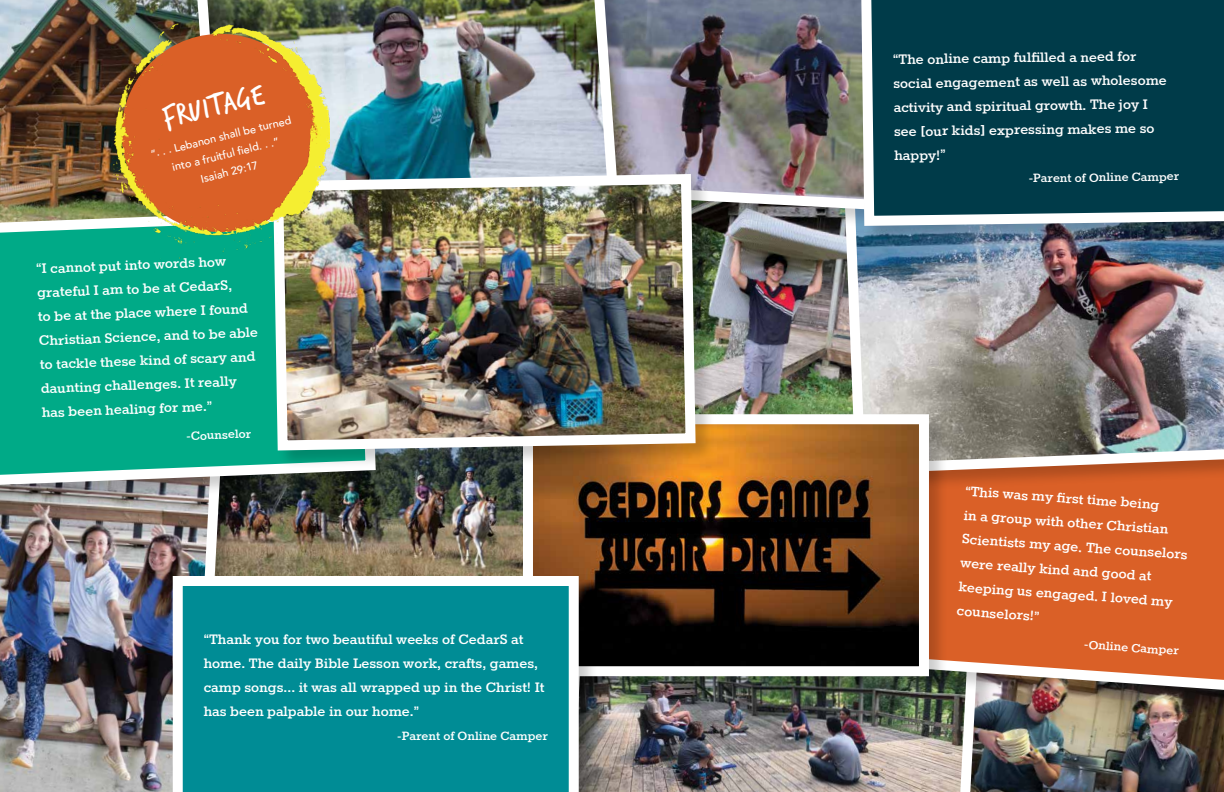
<style>
.page{position:relative;width:1224px;height:792px;background:#fff}
.page>*{position:absolute;margin:0;border:0;box-sizing:border-box;transform-origin:0 0}
.t1{font:32px "Trash Hand";color:#fff}
.t2{font:700 16px/24px "Rokkitt";color:#fff}
.t3{font:700 14px "Rokkitt";color:#fff}
.t4{font:500 11px/18px "Avenir";color:#fff;text-align:center}
</style>
<div class="page">
<img style="left:715px;top:233px;width:124px;height:181px">
<img style="left:998px;top:714px;width:226px;height:78px">
<img style="left:598px;top:696px;width:386px;height:96px">
<div style="left:888px;top:373px;width:336px;height:341px;background:#000;opacity:.2"></div>
<svg style="left:883px;top:493px;width:341px;height:207px;background:#d06735"></svg>
<div style="left:844px;top:169px;width:380px;height:324px;background:#000;opacity:.2"></div>
<img style="left:839px;top:233px;width:385px;height:246px">
<img style="left:241px;top:470px;width:281px;height:105px">
<img style="left:0;top:0;width:65px;height:203px">
<img style="left:639px;top:0;width:217px;height:219px">
<img style="left:0;top:505px;width:227px;height:287px">
<img style="left:330px;top:0;width:295px;height:169px">
<div style="left:522px;top:414px;width:427px;height:282px;background:#000;opacity:.2"></div>
<img style="left:534px;top:425px;width:384px;height:240px">
<div style="left:523px;top:414px;width:406px;height:262px;border:10px solid #fff"></div>
<div style="left:860px;top:0;width:364px;height:245px;background:#000;opacity:.2"></div>
<svg style="left:856px;top:0;width:368px;height:231px;background:#154a57"></svg>
<div style="left:172px;top:575px;width:426px;height:217px;background:#000;opacity:.2"></div>
<svg style="left:173px;top:576px;width:406px;height:216px;background:#18969f"></svg>
<div style="left:0;top:208px;width:395px;height:297px;background:#000;opacity:.2"></div>
<svg style="left:0;top:203px;width:381px;height:288px;background:#16a688"></svg>
<div style="left:273px;top:174px;width:442px;height:296px;background:#000;opacity:.2"></div>
<img style="left:268px;top:169px;width:433px;height:287px">
<img style="left:65px;top:0;width:265px;height:266px">
<h1 class="t1" style="left:160px;top:103px;width:104px;rotate:-14deg">FRUITAGE</h1>
<p class="t4" style="left:149px;top:145px;width:146px;rotate:-14deg">“. . . Lebanon shall be turned into a fruitful fi eld. . .”<br>Isaiah 29:17</p>
<p class="t2" style="left:36px;top:257px;width:221px;rotate:-2deg">“I cannot put into words how grateful I am to be at CedarS,<br>to be at the place where I found<br>Christian Science, and to be able to tackle these kind of scary and daunting challenges. It really has been healing for me.”</p>
<p class="t3" style="left:186px;top:429px;width:66px;rotate:-2deg">-Counselor</p>
<p class="t2" style="left:204px;top:628px;width:342px">“Thank you for two beautiful weeks of CedarS at home. The daily Bible Lesson work, crafts, games, camp songs... it was all wrapped up in the Christ! It has been palpable in our home.”</p>
<p class="t3" style="left:397px;top:729px;width:152px">-Parent of Online Camper</p>
<p class="t2" style="left:892px;top:49px;width:275px;rotate:-1deg">“The online camp fulfi lled a need for social engagement as well as wholesome activity and spiritual growth. The joy I see [our kids] expressing makes me so happy!”</p>
<p class="t3" style="left:1028px;top:171px;width:152px;rotate:-1deg">-Parent of Online Camper</p>
<p class="t2" style="left:966px;top:480px;width:228px;rotate:4deg">“This was my fi rst time being<br>in a group with other Christian<br>Scientists my age. The counselors were really kind and good at keeping us engaged. I loved my counselors!”</p>
<p class="t3" style="left:1085px;top:637px;width:96px;rotate:4deg">-Online Camper</p>
</div>
